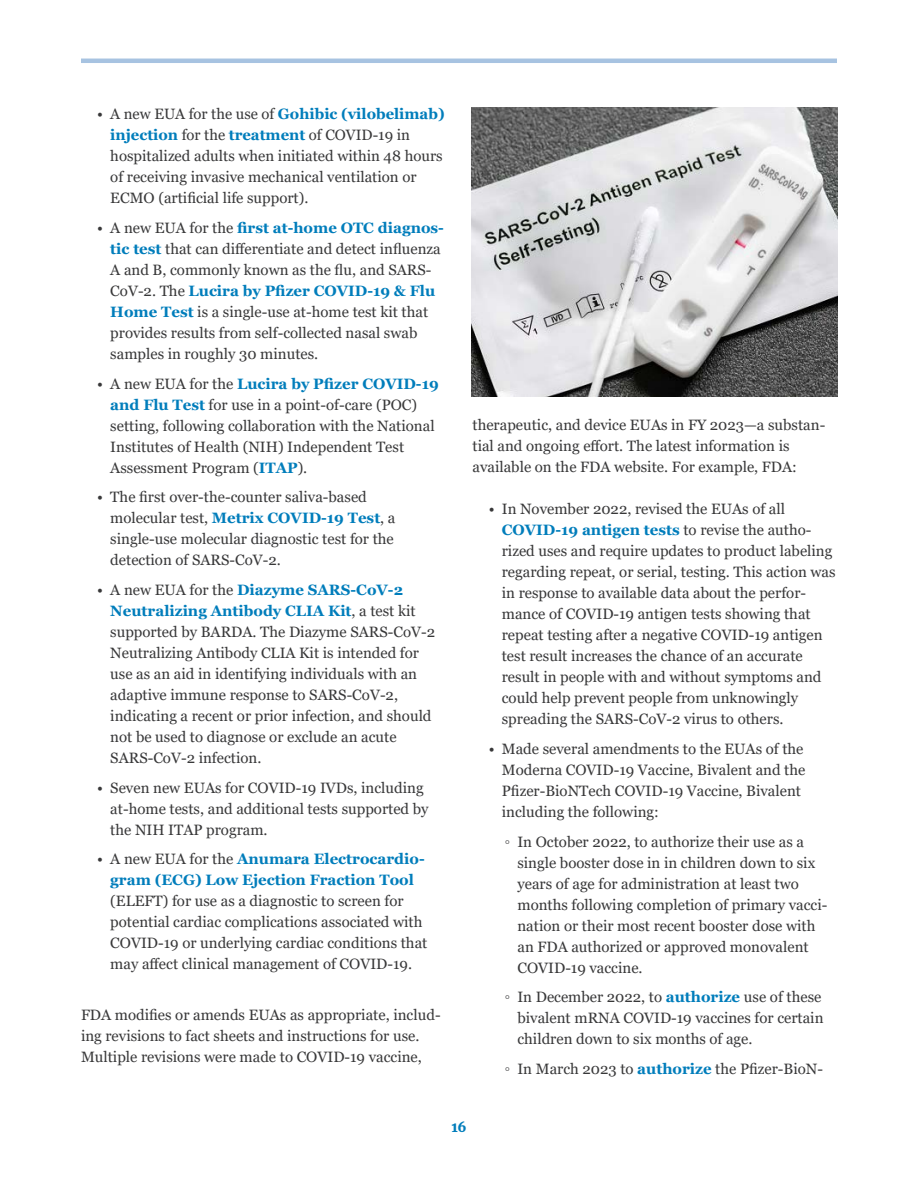
<style>
.page{position:relative;width:918px;height:1188px;background:#fff}
.page>*{position:absolute;margin:0;border:0;box-sizing:border-box;transform-origin:0 0}
.bulleted_copy{font:15px/21px "Georgia";color:#383839}
.bulleted_copy_2{font:15px/21px "Georgia";color:#383839}
.body_copy{font:15px/21px "Georgia";color:#383839}
.t1{font:900 13.5px "Merriweather";color:#007dbb}
.s1{font-weight:700;color:#007dbb}
</style>
<div class="page">
<hr style="left:81px;top:59px;width:756px;height:4px;background:#a7c3e1">
<img style="left:472px;top:108px;width:366px;height:289px">
<p class="bulleted_copy" style="left:110px;top:104px;width:336px;text-indent:-13px">• A new EUA for the use of <span class="s1">Gohibic (vilobelimab) injection</span> for the <span class="s1">treatment</span> of COVID-19 in hospitalized adults when initiated within 48 hours of receiving invasive mechanical ventilation or ECMO (artificial life support).</p>
<p class="bulleted_copy" style="left:110px;top:218px;width:335px;text-indent:-13px">• A new EUA for the <span class="s1">first at-home OTC diagnos&shy;tic test</span> that can differentiate and detect influenza A and B, commonly known as the flu, and SARS-CoV-2. The <span class="s1">Lucira by Pfizer COVID-19 &amp; Flu Home Test</span> is a single-use at-home test kit that provides results from self-collected nasal swab samples in roughly 30 minutes.</p>
<p class="bulleted_copy" style="left:110px;top:373px;width:330px;text-indent:-13px">• A new EUA for the <span class="s1">Lucira by Pfizer COVID-19 and Flu Test</span> for use in a point-of-care (POC) setting, following collaboration with the National Institutes of Health (NIH) Independent Test Assessment Program (<span class="s1">ITAP</span>).</p>
<p class="bulleted_copy" style="left:110px;top:487px;width:287px;text-indent:-13px">• The first over-the-counter saliva-based molecular test, <span class="s1">Metrix COVID-19 Test</span>, a single-use molecular diagnostic test for the detection of SARS-CoV-2.</p>
<p class="bulleted_copy" style="left:110px;top:580px;width:326px;text-indent:-13px">• A new EUA for the <span class="s1">Diazyme SARS-CoV-2<br>Neutralizing Antibody CLIA Kit</span>, a test kit supported by BARDA. The Diazyme SARS-CoV-2<br>Neutralizing Antibody CLIA Kit is intended for use as an aid in identifying individuals with an adaptive immune response to SARS-CoV-2, indicating a recent or prior infection, and should not be used to diagnose or exclude an acute SARS-CoV-2 infection.</p>
<p class="bulleted_copy" style="left:110px;top:777px;width:320px;text-indent:-13px">• Seven new EUAs for COVID-19 IVDs, including at-home tests, and additional tests supported by the NIH ITAP program.</p>
<p class="bulleted_copy" style="left:110px;top:849px;width:319px;text-indent:-13px">• A new EUA for the <span class="s1">Anumara Electrocardio&shy;gram (ECG) Low Ejection Fraction Tool </span>(ELEFT) for use as a diagnostic to screen for potential cardiac complications associated with COVID-19 or underlying cardiac conditions that may affect clinical management of COVID-19.</p>
<p class="body_copy" style="left:81px;top:1004px;width:361px">FDA modifies or amends EUAs as appropriate, includ&shy;ing revisions to fact sheets and instructions for use.<br>Multiple revisions were made to COVID-19 vaccine,</p>
<p class="body_copy" style="left:472px;top:415px;width:354px">therapeutic, and device EUAs in FY 2023—a substan&shy;tial and ongoing effort. The latest information is available on the FDA website. For example, FDA:</p>
<p class="bulleted_copy" style="left:502px;top:499px;width:335px;text-indent:-13px">• In November 2022, revised the EUAs of all <span class="s1">COVID-19 antigen tests</span> to revise the autho&shy;rized uses and require updates to product labeling regarding repeat, or serial, testing. This action was in response to available data about the perfor&shy;mance of COVID-19 antigen tests showing that repeat testing after a negative COVID-19 antigen test result increases the chance of an accurate result in people with and without symptoms and could help prevent people from unknowingly spreading the SARS-CoV-2 virus to others.</p>
<p class="bulleted_copy" style="left:502px;top:739px;width:305px;text-indent:-13px">• Made several amendments to the EUAs of the Moderna COVID-19 Vaccine, Bivalent and the Pfizer-BioNTech COVID-19 Vaccine, Bivalent including the following:</p>
<p class="bulleted_copy_2" style="left:517px;top:831px;width:311px;text-indent:-13px">◦ In October 2022, to authorize their use as a single booster dose in in children down to six years of age for administration at least two months following completion of primary vacci&shy;nation or their most recent booster dose with an FDA authorized or approved monovalent COVID-19 vaccine.</p>
<p class="bulleted_copy_2" style="left:517px;top:987px;width:308px;text-indent:-13px">◦ In December 2022, to <span class="s1">authorize</span> use of these bivalent mRNA COVID-19 vaccines for certain children down to six months of age.</p>
<p class="bulleted_copy_2" style="left:505px;top:1058px;width:320px">◦ In March 2023 to <span class="s1">authorize</span> the Pfizer-BioN-</p>
<p class="t1" style="left:451px;top:1118px;width:17px">16</p>
</div>
